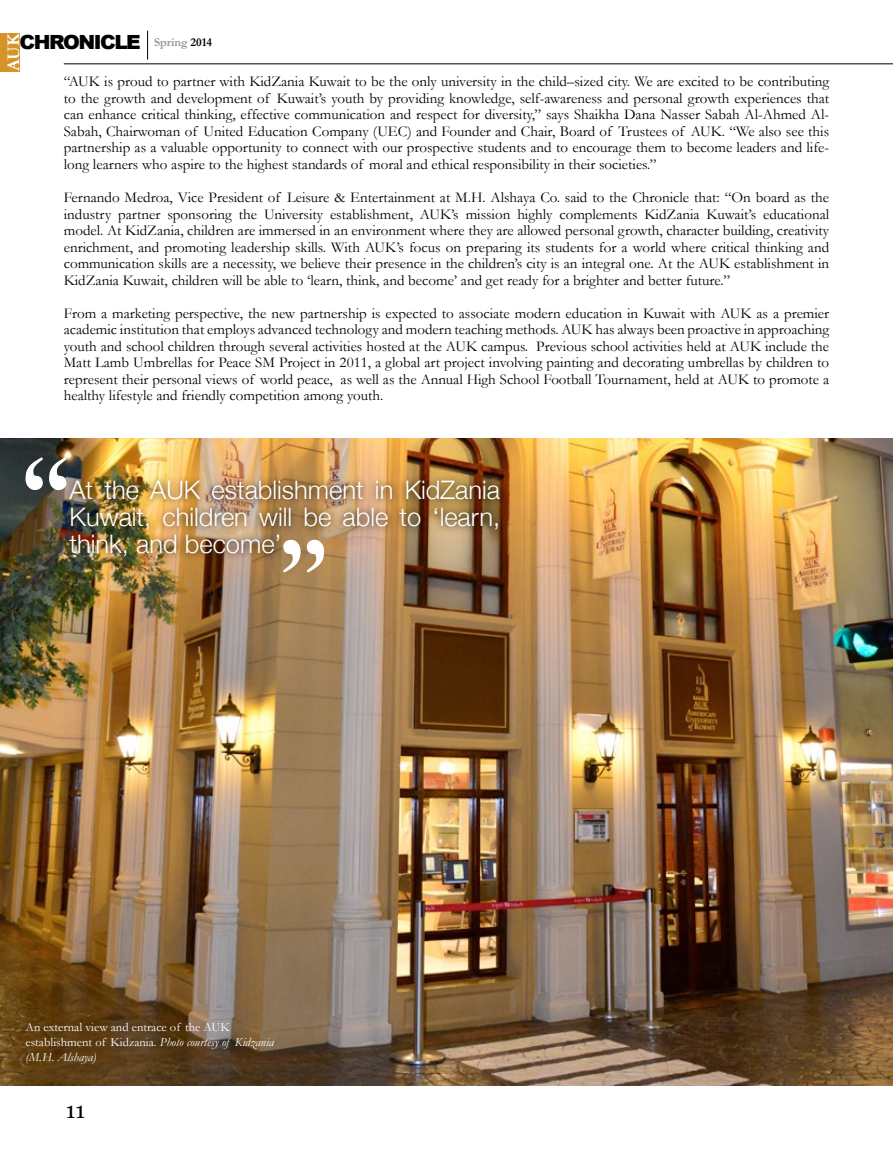
<style>
.page{position:relative;width:893px;height:1149px;background:#fff}
.page>*{position:absolute;margin:0;border:0;box-sizing:border-box;transform-origin:0 0}
.t1{font:300 25.5px/27px "Helvetica Neue";color:#fff;text-align:justify}
.t2{font:22.5px "Georgia";color:#000}
.t3{font:900 19.5px "Arial";letter-spacing:-.075em;color:#000101;scale:1.04 1}
.t4{font:700 17.85px "Garamond";color:#fff}
.t5{font:15px/16.5px "Garamond";color:#000101;text-align:justify}
.t6{font:12.6px/15.3px "Garamond";color:#fff}
.s1{font-family:"Garamond";font-weight:700;font-size:12px;color:#919396}
.s2{font-family:"Garamond";font-weight:700;font-size:12px;color:#000}
.s3{font-style:italic}
</style>
<div class="page">
<hr style="left:64px;top:63px;width:829px;height:1px;background:#000">
<hr style="left:64px;top:1084px;width:829px;height:1px;background:#000">
<svg style="left:147px;top:31px;width:1px;height:29px"></svg>
<div style="left:0;top:33px;width:19px;height:39px;background:#d49429"></div>
<img style="left:0;top:438px;width:893px;height:646px">
<div style="left:62px;top:473px;width:446px;height:91px;background:#000;opacity:.77"></div>
<svg style="left:26px;top:457px;width:41px;height:33px"></svg>
<svg style="left:283px;top:539px;width:41px;height:33px"></svg>
<p class="t4" style="left:3px;top:71px;width:39px;rotate:-90deg">AUK</p>
<h3 class="t3" style="left:20px;top:27px;width:187px">CHRONICLE <span class="s1">Spring</span> <span class="s2">2014</span></h3>
<p class="t5" style="left:64px;top:73px;width:767px">“AUK is proud to partner with KidZania Kuwait to be the only university in the child–sized city. We are excited to be contributing to the growth and development of Kuwait’s youth by providing knowledge, self-awareness and personal growth experiences that can enhance critical thinking, effective communication and respect for diversity,” says Shaikha Dana Nasser Sabah Al-Ahmed Al-Sabah, Chairwoman of United Education Company (UEC) and Founder and Chair, Board of Trustees of AUK. “We also see this partnership as a valuable opportunity to connect with our prospective students and to encourage them to become leaders and life&shy;long learners who aspire to the highest standards of moral and ethical responsibility in their societies.”</p>
<p class="t5" style="left:64px;top:189px;width:767px">Fernando Medroa, Vice President of Leisure &amp; Entertainment at M.H. Alshaya Co. said to the Chronicle that: “On board as the industry partner sponsoring the University establishment, AUK’s mission highly complements KidZania Kuwait’s educational model. At KidZania, children are immersed in an environment where they are allowed personal growth, character building, creativity enrichment, and promoting leadership skills. With AUK’s focus on preparing its students for a world where critical thinking and communication skills are a necessity, we believe their presence in the children’s city is an integral one. At the AUK establishment in KidZania Kuwait, children will be able to ‘learn, think, and become’ and get ready for a brighter and better future.”</p>
<p class="t5" style="left:64px;top:304px;width:767px">From a marketing perspective, the new partnership is expected to associate modern education in Kuwait with AUK as a premier academic institution that employs advanced technology and modern teaching methods. AUK has always been proactive in approaching youth and school children through several activities hosted at the AUK campus. Previous school activities held at AUK include the Matt Lamb Umbrellas for Peace SM Project in 2011, a global art project involving painting and decorating umbrellas by children to represent their personal views of world peace, as well as the Annual High School Football Tournament, held at AUK to promote a healthy lifestyle and friendly competition among youth.</p>
<h1 class="t1" style="left:70px;top:475px;width:432px">At the AUK establishment in KidZania Kuwait, children will be able to ‘learn, think, and become’</h1>
<p class="t6" style="left:26px;top:1018px;width:250px">An external view and entrace of the AUK establishment of Kidzania. <span class="s3">Photo courtesy of Kidzania (M.H. Alshaya)</span></p>
<h2 class="t2" style="left:66px;top:1093px;width:21px">11</h2>
</div>
